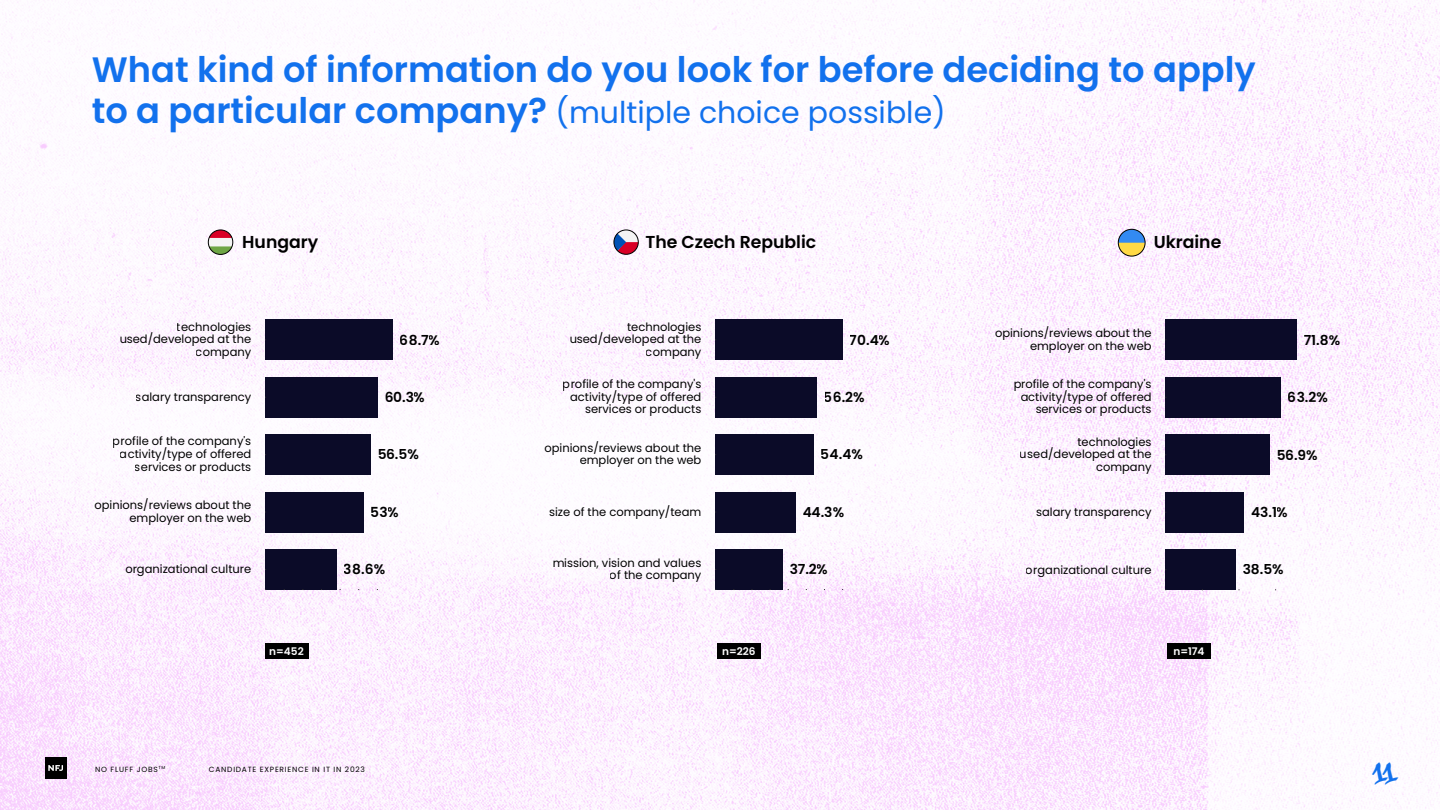
<style>
.page{position:relative;width:1440px;height:810px;background:#fff}
.page>*{position:absolute;margin:0;border:0;box-sizing:border-box;transform-origin:0 0}
.t1{font:600 35.25px "Poppins";color:#1271ed}
.t2{font:35.25px "Subway New York SC";color:#1271ed}
.t3{font:30px "Poppins";color:#1271ed}
.t4{font:600 17.25px "Poppins";color:#000}
.t5{font:600 13.8px "Poppins";color:#000}
.t6{font:11.48px/12.7px "Poppins";color:#000;text-align:right}
.t7{font:600 10.5px "Poppins";color:#fff}
.t8{font:7.5px "Poppins";letter-spacing:.1em;color:#000}
.t9{font:4.35px "Poppins";color:#000}
.s1{font-weight:600;font-size:35.25px}
</style>
<div class="page">
<img style="left:0;top:0;width:1440px;height:810px">
<div style="left:614px;top:230px;width:24px;height:24px;background:#f4f4f4;border-radius:50%"></div>
<svg style="left:614px;top:234px;width:24px;height:20px"></svg>
<div style="left:614px;top:230px;width:24px;height:24px;border:1px solid #000;border-radius:50%"></div>
<svg style="left:208px;top:230px;width:25px;height:24px"></svg>
<div style="left:208px;top:230px;width:25px;height:25px;border:1px solid #000;border-radius:50%"></div>
<div style="left:1118px;top:229px;width:27px;height:27px;background:#ffd945;border-radius:50%"></div>
<svg style="left:1118px;top:229px;width:27px;height:14px"></svg>
<div style="left:1118px;top:229px;width:27px;height:27px;border:1px solid #000;border-radius:50%"></div>
<div style="left:265px;top:644px;width:43px;height:15px;background:#000"></div>
<div style="left:717px;top:644px;width:43px;height:15px;background:#000"></div>
<div style="left:1168px;top:644px;width:43px;height:15px;background:#000"></div>
<div style="left:265px;top:320px;width:128px;height:40px;background:#0b0b28"></div>
<div style="left:265px;top:377px;width:112px;height:40px;background:#0b0b28"></div>
<div style="left:265px;top:435px;width:105px;height:40px;background:#0b0b28"></div>
<div style="left:265px;top:492px;width:99px;height:40px;background:#0b0b28"></div>
<div style="left:265px;top:549px;width:72px;height:41px;background:#0b0b28"></div>
<hr style="left:265px;top:589px;width:128px;height:1px;background:#333">
<hr style="left:265px;top:320px;width:1px;height:270px;background:#333">
<div style="left:715px;top:320px;width:128px;height:40px;background:#0b0b28"></div>
<div style="left:715px;top:377px;width:102px;height:40px;background:#0b0b28"></div>
<div style="left:715px;top:435px;width:99px;height:40px;background:#0b0b28"></div>
<div style="left:715px;top:492px;width:81px;height:40px;background:#0b0b28"></div>
<div style="left:715px;top:549px;width:68px;height:41px;background:#0b0b28"></div>
<hr style="left:715px;top:589px;width:128px;height:1px;background:#333">
<hr style="left:715px;top:320px;width:1px;height:270px;background:#333">
<div style="left:1165px;top:320px;width:132px;height:40px;background:#0b0b28"></div>
<div style="left:1165px;top:377px;width:116px;height:40px;background:#0b0b28"></div>
<div style="left:1165px;top:435px;width:104px;height:40px;background:#0b0b28"></div>
<div style="left:1165px;top:492px;width:79px;height:40px;background:#0b0b28"></div>
<div style="left:1165px;top:550px;width:71px;height:40px;background:#0b0b28"></div>
<hr style="left:1165px;top:590px;width:132px;height:1px;background:#333">
<hr style="left:1165px;top:320px;width:1px;height:270px;background:#333">
<div style="left:45px;top:757px;width:21px;height:22px;background:#000"></div>
<svg style="left:48px;top:765px;width:15px;height:6px"></svg>
<h1 class="t1" style="left:92px;top:49px;width:1166px">What kind of information do you look for before deciding to apply</h1>
<h2 class="t3" style="left:92px;top:95px;width:856px"><span class="s1">to a particular company?</span> (multiple choice possible)</h2>
<h3 class="t4" style="left:242px;top:232px;width:77px">Hungary</h3>
<h3 class="t4" style="left:646px;top:232px;width:172px">The Czech Republic</h3>
<h3 class="t4" style="left:1154px;top:232px;width:69px">Ukraine</h3>
<p class="t6" style="left:119px;top:320px;width:133px">technologies used/developed at the company</p>
<p class="t6" style="left:136px;top:391px;width:117px">salary transparency</p>
<p class="t6" style="left:113px;top:435px;width:140px">profile of the company's activity/type of offered services or products</p>
<p class="t6" style="left:94px;top:499px;width:158px">opinions/reviews about the employer on the web</p>
<p class="t6" style="left:125px;top:563px;width:127px">organizational culture</p>
<p class="t5" style="left:400px;top:332px;width:42px">68.7%</p>
<p class="t5" style="left:384px;top:389px;width:43px">60.3%</p>
<p class="t5" style="left:377px;top:447px;width:43px">56.5%</p>
<p class="t5" style="left:371px;top:504px;width:30px">53%</p>
<p class="t5" style="left:344px;top:561px;width:43px">38.6%</p>
<p class="t6" style="left:569px;top:320px;width:133px">technologies used/developed at the company</p>
<p class="t6" style="left:563px;top:378px;width:140px">profile of the company's activity/type of offered services or products</p>
<p class="t6" style="left:544px;top:441px;width:158px">opinions/reviews about the employer on the web</p>
<p class="t6" style="left:549px;top:506px;width:154px">size of the company/team</p>
<p class="t6" style="left:552px;top:556px;width:151px">mission, vision and values of the company</p>
<p class="t5" style="left:850px;top:332px;width:42px">70.4%</p>
<p class="t5" style="left:824px;top:389px;width:42px">56.2%</p>
<p class="t5" style="left:821px;top:447px;width:44px">54.4%</p>
<p class="t5" style="left:802px;top:504px;width:43px">44.3%</p>
<p class="t5" style="left:790px;top:561px;width:40px">37.2%</p>
<p class="t6" style="left:995px;top:327px;width:158px">opinions/reviews about the employer on the web</p>
<p class="t6" style="left:1013px;top:378px;width:140px">profile of the company's activity/type of offered services or products</p>
<p class="t6" style="left:1020px;top:435px;width:133px">technologies used/developed at the company</p>
<p class="t6" style="left:1036px;top:506px;width:117px">salary transparency</p>
<p class="t6" style="left:1026px;top:563px;width:127px">organizational culture</p>
<p class="t7" style="left:269px;top:645px;width:36px">n=452</p>
<p class="t7" style="left:722px;top:645px;width:35px">n=226</p>
<p class="t7" style="left:1173px;top:645px;width:33px">n=174</p>
<p class="t5" style="left:1304px;top:332px;width:38px">71.8%</p>
<p class="t5" style="left:1288px;top:389px;width:41px">63.2%</p>
<p class="t5" style="left:1276px;top:447px;width:43px">56.9%</p>
<p class="t5" style="left:1251px;top:504px;width:39px">43.1%</p>
<p class="t5" style="left:1243px;top:562px;width:42px">38.5%</p>
<p class="t9" style="left:159px;top:765px;width:8px">TM</p>
<p class="t8" style="left:95px;top:765px;width:64px">NO FLUFF JOBS</p>
<p class="t8" style="left:209px;top:765px;width:158px">CANDIDATE EXPERIENCE IN IT IN 2023</p>
<h1 class="t2" style="left:1374px;top:752px;width:22px">11</h1>
</div>
